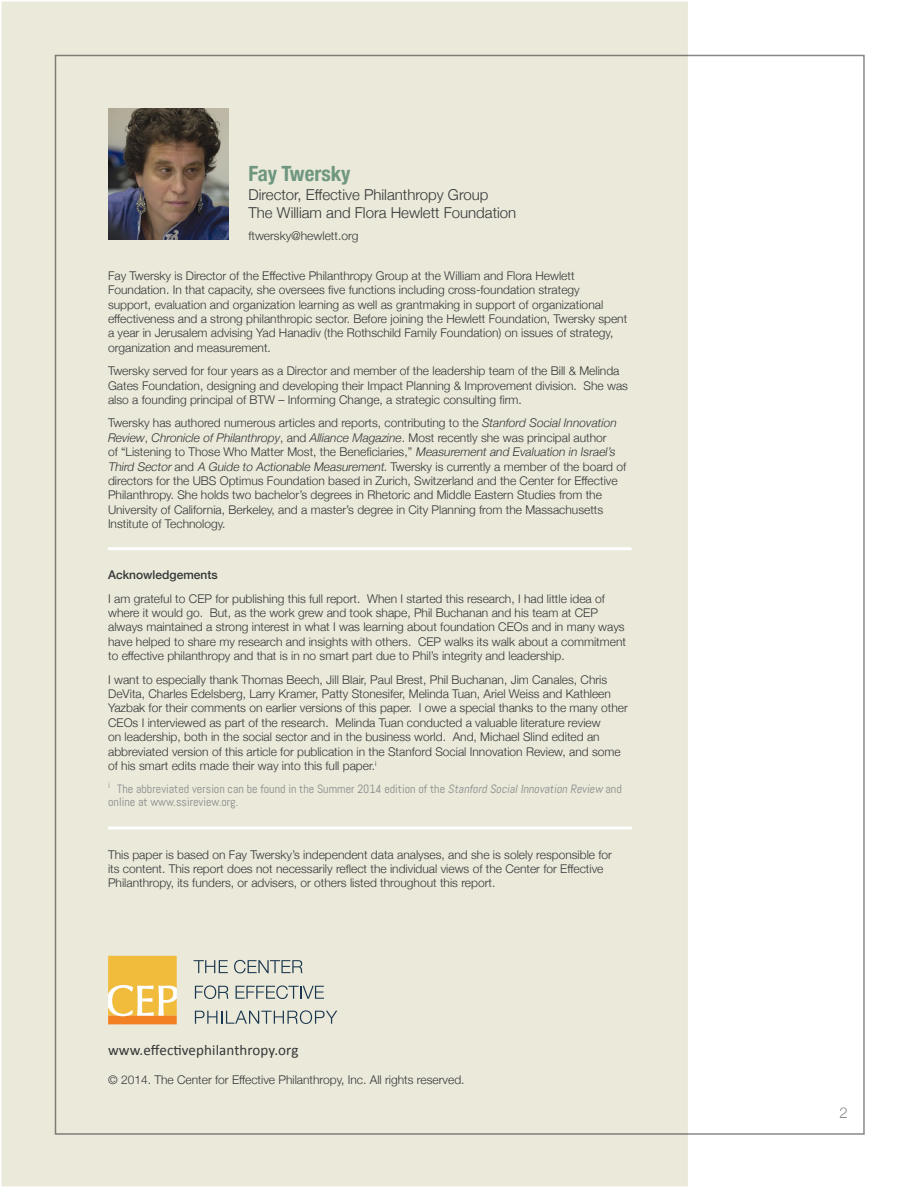
<style>
.page{position:relative;width:918px;height:1188px;background:#fff}
.page>*{position:absolute;margin:0;border:0;box-sizing:border-box;transform-origin:0 0}
.h4_sidebar{font:700 condensed 21px "Helvetica Neue";color:#6f9780}
.body{font:300 15px/18px "Helvetica Neue";color:#353737}
.body_text{font:15px "Calibri";letter-spacing:.005em;color:#353737}
.t1{font:300 15px "Helvetica Neue";color:#898989}
.body-2{font:300 12px/14.4px "Helvetica Neue";color:#353737}
.intro_body{font:300 12px/14.4px "Helvetica Neue";color:#353737}
.footnote{font:12px/13.5px "Abel";color:#898989}
.body-3{font:500 12px "Helvetica Neue";color:#353737}
.s1{font-style:italic}
</style>
<div class="page">
<div style="left:0;top:0;width:689px;height:1188px;background:#eae9da;border:2px solid #fff"></div>
<svg style="left:194px;top:960px;width:34px;height:13px"></svg>
<svg style="left:234px;top:960px;width:69px;height:13px"></svg>
<svg style="left:195px;top:985px;width:34px;height:14px"></svg>
<svg style="left:236px;top:985px;width:88px;height:14px"></svg>
<svg style="left:195px;top:1010px;width:142px;height:14px"></svg>
<svg style="left:108px;top:956px;width:69px;height:68px;background:#f3be58"></svg>
<img style="left:108px;top:108px;width:121px;height:132px">
<hr style="left:108px;top:827px;width:524px;height:3px;background:#fff">
<hr style="left:108px;top:547px;width:524px;height:3px;background:#fff">
<p class="h4_sidebar" style="left:248px;top:156px;width:104px">Fay Twersky</p>
<p class="body" style="left:248px;top:185px;width:269px">Director, Effective Philanthropy Group<br>The William and Flora Hewlett Foundation</p>
<p class="body-2" style="left:248px;top:228px;width:112px">ftwersky@hewlett.org</p>
<p class="body-2" style="left:108px;top:268px;width:521px">Fay Twersky is Director of the Effective Philanthropy Group at the William and Flora Hewlett Foundation. In that capacity, she oversees five functions including cross-foundation strategy<br>support, evaluation and organization learning as well as grantmaking in support of organizational effectiveness and a strong philanthropic sector. Before joining the Hewlett Foundation, Twersky spent a year in Jerusalem advising Yad Hanadiv (the Rothschild Family Foundation) on issues of strategy, organization and measurement.</p>
<p class="body-2" style="left:108px;top:363px;width:522px">Twersky served for four years as a Director and member of the leadership team of the Bill &amp; Melinda<br>Gates Foundation, designing and developing their Impact Planning &amp; Improvement division. She was also a founding principal of BTW – Informing Change, a strategic consulting firm.</p>
<p class="body-2" style="left:108px;top:415px;width:520px">Twersky has authored numerous articles and reports, contributing to the <span class="s1">Stanford Social Innovation Review</span>, <span class="s1">Chronicle of Philanthropy</span>, and <span class="s1">Alliance Magazine</span>. Most recently she was principal author<br>of “Listening to Those Who Matter Most, the Beneficiaries,” <span class="s1">Measurementand Evaluation in Israel’s Third Sector</span>a n d <span class="s1">A Guide to Actionable Measurement</span>. Tw e rs ky i s c u r re n t l y a m e m b e r o f t h e b o a rd o f directors for the UBS Optimus Foundation based in Zurich, Switzerland and the Center for Effective Philanthropy. She holds two bachelor’s degrees in Rhetoric and Middle Eastern Studies from the University of California, Berkeley, and a master’s degree in City Planning from the Massachusetts Institute of Technology.</p>
<p class="body-3" style="left:108px;top:565px;width:111px">Acknowledgements</p>
<p class="body-2" style="left:108px;top:591px;width:519px">I am grateful to CEP for publishing this full report. When I started this research, I had little idea of where it would go. But, as the work grew and took shape, Phil Buchanan and his team at CEP always maintained a strong interest in what I was learning about foundation CEOs and in many ways have helped to share my research and insights with others. CEP walks its walk about a commitment to effective philanthropy and that is in no smart part due to Phil’s integrity and leadership.</p>
<p class="intro_body" style="left:108px;top:672px;width:521px">I want to especially thank Thomas Beech, Jill Blair, Paul Brest, Phil Buchanan, Jim Canales, Chris DeVita, Charles Edelsberg, Larry Kramer, Patty Stonesifer, Melinda Tuan, Ariel Weiss and Kathleen Yazbak for their comments on earlier versions of this paper. I owe a special thanks to the many other CEOs I interviewed as part of the research. Melinda Tuan conducted a valuable literature review<br>on leadership, both in the social sector and in the business world. And, Michael Slind edited an abbreviated version of this article for publication in the Stanford Social Innovation Review, and some of his smart edits made their way into this full paper.<sup>i</sup></p>
<p class="footnote" style="left:108px;top:782px;width:515px"><sup>i</sup> The abbreviated version can be found in the Summer 2014 edition of the <span class="s1">Stanford SocialInnovation Review</span> and online at www.ssireview.org.</p>
<p class="body-2" style="left:108px;top:846px;width:506px">This paper is based on Fay Twersky’s independent data analyses, and she is solely responsible for its content. This report does not necessarily reflect the individual views of the Center for Effective<br>Philanthropy, its funders, or advisers, or others listed throughout this report.</p>
<p class="body_text" style="left:108px;top:1041px;width:192px">www.effectivephilanthropy.org</p>
<p class="body-2" style="left:108px;top:1072px;width:358px">© 2014. The Center for Effective Philanthropy, Inc. All rights reserved.</p>
<p class="t1" style="left:839px;top:1100px;width:10px">2</p>
</div>
